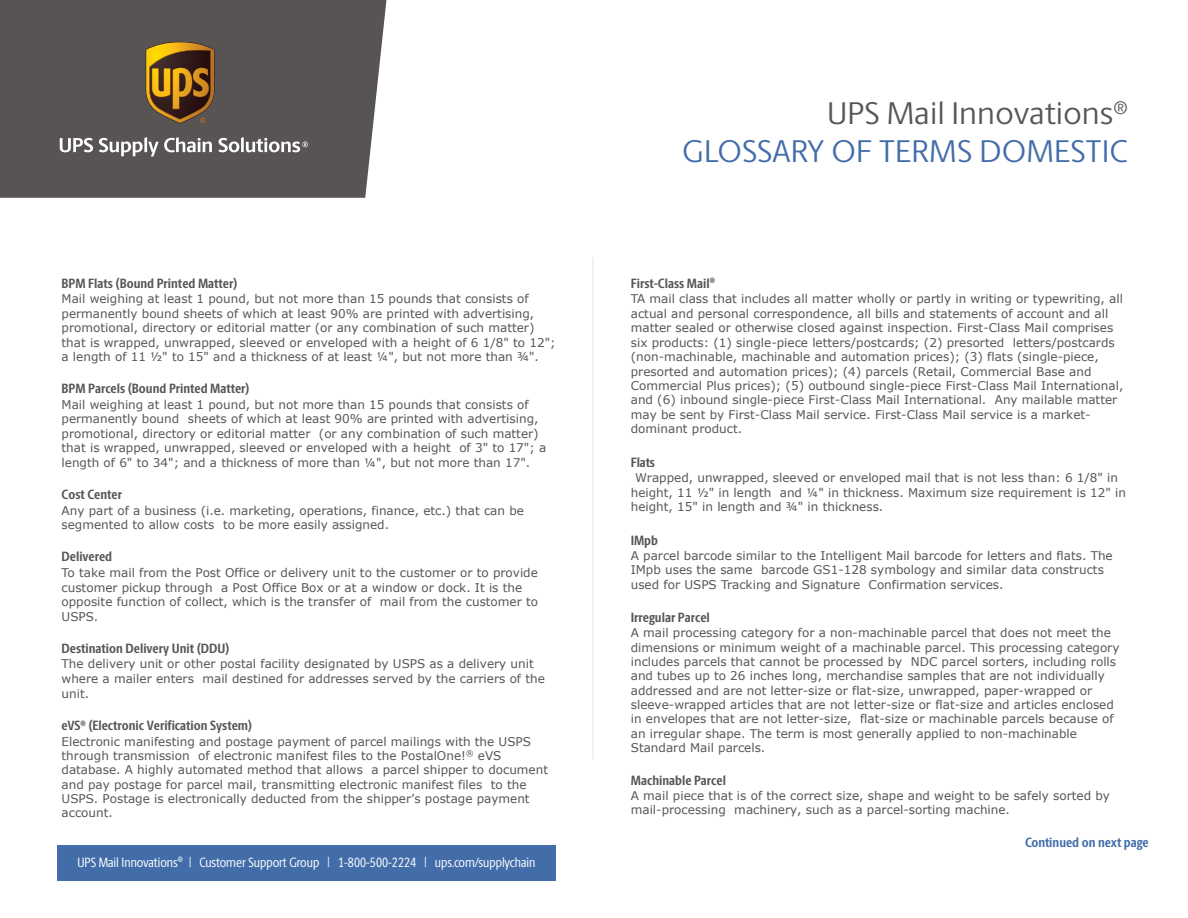
<style>
.page{position:relative;width:1188px;height:918px;background:#fff}
.page>*{position:absolute;margin:0;border:0;box-sizing:border-box;transform-origin:0 0}
.t1{font:31.5px/37.8px "UPS Berlingske Sans";color:#426da9;text-align:right}
.t2{font:700 13.5px "UPS Berlingske Sans Cn";color:#595555}
.t3{font:13.5px "UPS Berlingske Sans Cn";color:#fff}
.t4{font:700 13.5px "UPS Berlingske Sans Cn";letter-spacing:-.005em;color:#426da9}
.t5{font:12px/14.5px "Verdana";color:#595555}
.s1{color:#595555}
</style>
<div class="page">
<hr style="left:592px;top:257px;width:2px;height:502px;background:#efedeb">
<div style="left:57px;top:845px;width:499px;height:36px;background:#426da9"></div>
<div style="left:0;top:0;width:386px;height:198px;background:#595454"></div>
<svg style="left:60px;top:137px;width:248px;height:19px"></svg>
<svg style="left:146px;top:42px;width:69px;height:82px"></svg>
<p class="t2" style="left:62px;top:273px;width:177px">BPM Flats (Bound Printed Matter)</p>
<p class="t5" style="left:62px;top:292px;width:496px">Mail weighing at least 1 pound, but not more than 15 pounds that consists of permanently bound sheets of which at least 90% are printed with advertising, promotional, directory or editorial matter (or any combination of such matter) that is wrapped, unwrapped, sleeved or enveloped with a height of 6 1/8" to 12"; a length of 11 ½" to 15" and a thickness of at least ¼", but not more than ¾".</p>
<p class="t2" style="left:62px;top:378px;width:190px">BPM Parcels (Bound Printed Matter)</p>
<p class="t5" style="left:62px;top:397px;width:486px">Mail weighing at least 1 pound, but not more than 15 pounds that consists of permanently bound sheets of which at least 90% are printed with advertising, promotional, directory or editorial matter (or any combination of such matter) that is wrapped, unwrapped, sleeved or enveloped with a height of 3" to 17"; a length of 6" to 34"; and a thickness of more than ¼", but not more than 17".</p>
<p class="t2" style="left:62px;top:484px;width:62px">Cost Center</p>
<p class="t5" style="left:62px;top:503px;width:464px">Any part of a business (i.e. marketing, operations, finance, etc.) that can be segmented to allow costs to be more easily assigned.</p>
<p class="t2" style="left:62px;top:546px;width:52px">Delivered</p>
<p class="t5" style="left:62px;top:565px;width:478px">To take mail from the Post Office or delivery unit to the customer or to provide customer pickup through a Post Office Box or at a window or dock. It is the opposite function of collect, which is the transfer of mail from the customer to USPS.</p>
<p class="t2" style="left:62px;top:638px;width:169px">Destination Delivery Unit (DDU)</p>
<p class="t5" style="left:62px;top:657px;width:485px">The delivery unit or other postal facility designated by USPS as a delivery unit where a mailer enters mail destined for addresses served by the carriers of the unit.</p>
<p class="t2" style="left:62px;top:715px;width:192px">eVS<sup>®</sup> (Electronic Verification System)</p>
<p class="t5" style="left:62px;top:734px;width:488px">Electronic manifesting and postage payment of parcel mailings with the USPS through transmission of electronic manifest files to the PostalOne!<sup>®</sup> eVS database. A highly automated method that allows a parcel shipper to document and pay postage for parcel mail, transmitting electronic manifest files to the USPS. Postage is electronically deducted from the shipper’s postage payment account.</p>
<p class="t3" style="left:77px;top:853px;width:460px">UPS Mail Innovations<sup>®</sup> | Customer Support Group | 1-800-500-2224 | ups.com/supplychain</p>
<h1 class="t1" style="left:682px;top:93px;width:447px"><span class="s1">UPS Mail Innovations</span><sup>®<br></sup>GLOSSARY OF TERMS DOMESTIC</h1>
<p class="t2" style="left:631px;top:273px;width:86px">First-Class Mail<sup>®</sup></p>
<p class="t5" style="left:631px;top:292px;width:494px">TA mail class that includes all matter wholly or partly in writing or typewriting, all actual and personal correspondence, all bills and statements of account and all matter sealed or otherwise closed against inspection. First-Class Mail comprises six products: (1) single-piece letters/postcards; (2) presorted letters/postcards (non-machinable, machinable and automation prices); (3) flats (single-piece, presorted and automation prices); (4) parcels (Retail, Commercial Base and Commercial Plus prices); (5) outbound single-piece First-Class Mail International, and (6) inbound single-piece First-Class Mail International. Any mailable matter may be sent by First-Class Mail service. First-Class Mail service is a market&shy;dominant product.</p>
<p class="t2" style="left:631px;top:452px;width:26px">Flats</p>
<p class="t5" style="left:631px;top:471px;width:497px;text-indent:4px">Wrapped, unwrapped, sleeved or enveloped mail that is not less than: 6 1/8" in height, 11 ½" in length and ¼" in thickness. Maximum size requirement is 12" in height, 15" in length and ¾" in thickness.</p>
<p class="t2" style="left:631px;top:530px;width:29px">IMpb</p>
<p class="t5" style="left:631px;top:548px;width:483px">A parcel barcode similar to the Intelligent Mail barcode for letters and flats. The<br>IMpb uses the same barcode GS1-128 symbology and similar data constructs used for USPS Tracking and Signature Confirmation services.</p>
<p class="t2" style="left:631px;top:607px;width:81px">Irregular Parcel</p>
<p class="t5" style="left:631px;top:625px;width:490px">A mail processing category for a non-machinable parcel that does not meet the dimensions or minimum weight of a machinable parcel. This processing category includes parcels that cannot be processed by NDC parcel sorters, including rolls and tubes up to 26 inches long, merchandise samples that are not individually addressed and are not letter-size or flat-size, unwrapped, paper-wrapped or sleeve-wrapped articles that are not letter-size or flat-size and articles enclosed in envelopes that are not letter-size, flat-size or machinable parcels because of an irregular shape. The term is most generally applied to non-machinable Standard Mail parcels.</p>
<p class="t2" style="left:631px;top:770px;width:97px">Machinable Parcel</p>
<p class="t5" style="left:631px;top:788px;width:481px;line-height:14.1px">A mail piece that is of the correct size, shape and weight to be safely sorted by mail-processing machinery, such as a parcel-sorting machine.</p>
<p class="t4" style="left:1025px;top:832px;width:125px">Continued on next page</p>
</div>
